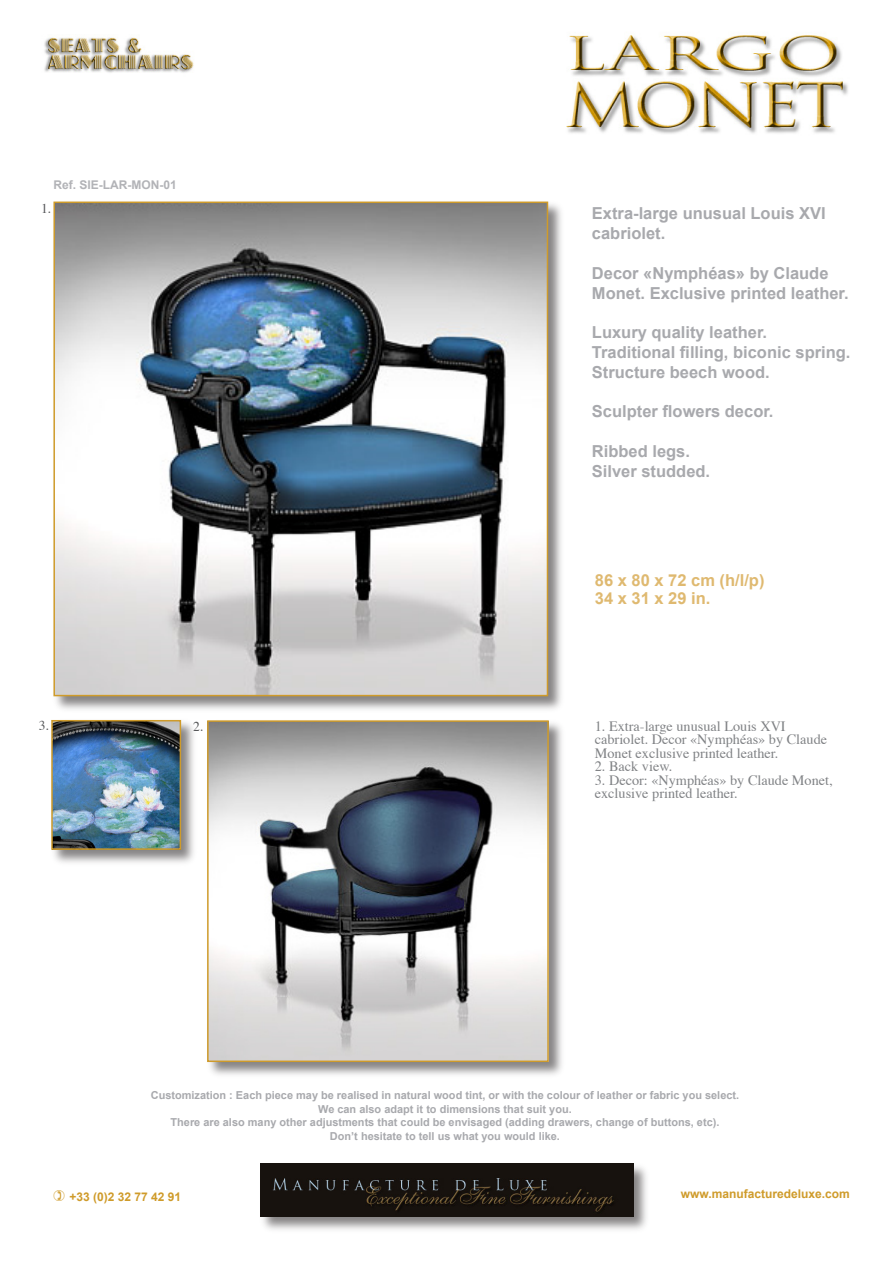
<style>
.page{position:relative;width:893px;height:1263px;background:#fff}
.page>*{position:absolute;margin:0;border:0;box-sizing:border-box;transform-origin:0 0}
.t1{font:700 16.5px/19.8px "Arial";color:#a8a9ad}
.t2{font:700 16.5px/18px "Arial";color:#dfb970}
.t3{font:14.25px/13.5px "Times";color:#808285}
.t4{font:13.5px "Times";color:#57585a}
.t5{font:700 12px "Arial";color:#cf9b2a}
.t6{font:700 12px "Arial";color:#b2b3b7}
.t7{font:700 10.95px/13.5px "Arial";color:#a8a9ad;text-align:center}
</style>
<div class="page">
<div style="left:51px;top:199px;width:514px;height:515px;background:#231f20;opacity:.55"></div>
<img style="left:56px;top:205px;width:489px;height:488px">
<div style="left:53px;top:202px;width:495px;height:494px;border:2px solid #cf9b2a"></div>
<div style="left:205px;top:718px;width:361px;height:362px;background:#231f20;opacity:.55"></div>
<img style="left:210px;top:723px;width:336px;height:336px">
<div style="left:207px;top:720px;width:342px;height:342px;border:2px solid #cf9b2a"></div>
<img style="left:566px;top:35px;width:282px;height:99px">
<img style="left:44px;top:37px;width:150px;height:36px">
<div style="left:49px;top:718px;width:150px;height:150px;background:#231f20;opacity:.55"></div>
<img style="left:54px;top:723px;width:124px;height:124px">
<div style="left:51px;top:720px;width:130px;height:130px;border:2px solid #cf9b2a"></div>
<div style="left:259px;top:1162px;width:391px;height:72px;background:#231f20;opacity:.55"></div>
<img style="left:261px;top:1164px;width:372px;height:52px">
<p class="t6" style="left:53px;top:178px;width:125px">Ref. SIE-LAR-MON-01</p>
<p class="t4" style="left:41px;top:200px;width:12px">1.</p>
<p class="t4" style="left:39px;top:717px;width:12px">3.</p>
<p class="t4" style="left:193px;top:718px;width:12px">2.</p>
<h1 class="t1" style="left:592px;top:204px;width:235px">Extra-large unusual Louis XVI cabriolet.</h1>
<h1 class="t1" style="left:592px;top:263px;width:258px">Decor «Nymphéas» by Claude<br>Monet. Exclusive printed leather.</h1>
<h1 class="t1" style="left:592px;top:322px;width:260px">Luxury quality leather.<br>Traditional filling, biconic spring.<br>Structure beech wood.</h1>
<h1 class="t1" style="left:592px;top:402px;width:183px">Sculpter flowers decor.</h1>
<h1 class="t1" style="left:592px;top:441px;width:120px">Ribbed legs.<br>Silver studded.</h1>
<h1 class="t2" style="left:595px;top:571px;width:171px">86 x 80 x 72 cm (h/l/p)<br>34 x 31 x 29 in.</h1>
<h2 class="t3" style="left:595px;top:720px;width:234px">1. Extra-large unusual Louis XVI cabriolet. Decor «Nymphéas» by Claude<br>Monet exclusive printed leather.</h2>
<h2 class="t3" style="left:595px;top:761px;width:79px">2. Back view.</h2>
<h2 class="t3" style="left:595px;top:774px;width:239px">3. Decor: «Nymphéas» by Claude Monet, exclusive printed leather.</h2>
<p class="t7" style="left:151px;top:1089px;width:590px">Customization : Each piece may be realised in natural wood tint, or with the colour of leather or fabric you select.<br>We can also adapt it to dimensions that suit you.<br>There are also many other adjustments that could be envisaged (adding drawers, change of buttons, etc).<br>Don’t hesitate to tell us what you would like.</p>
<p class="t5" style="left:69px;top:1190px;width:113px">+33 (0)2 32 77 42 91</p>
<p class="t5" style="left:681px;top:1187px;width:170px">www.manufacturedeluxe.com</p>
</div>
